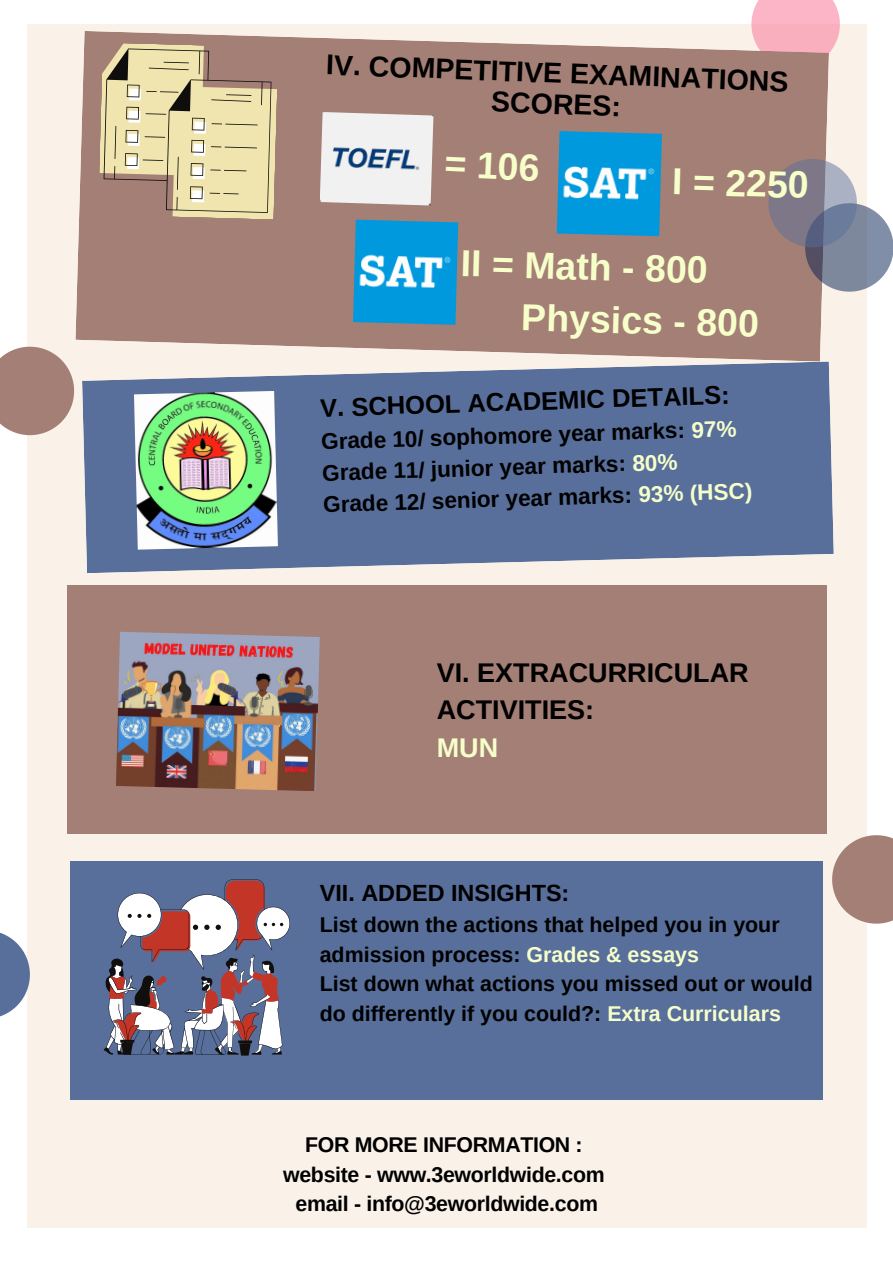
<style>
.page{position:relative;width:893px;height:1263px;background:#fff}
.page>*{position:absolute;margin:0;border:0;box-sizing:border-box;transform-origin:0 0}
.t1{font:700 37.5px "Arimo";color:#f6ffca}
.t2{font:700 28.5px/31px "Arimo";color:#000;text-align:center}
.t3{font:700 27px/37.7px "Arimo";color:#000}
.t4{font:700 27px "Arimo";color:#f6ffca}
.t5{font:700 25.5px "Arimo";color:#000}
.t6{font:700 23.4px "Arimo";color:#000}
.t7{font:700 22.5px "Arimo";color:#000}
.t8{font:700 21.38px/29.8px "Arimo";color:#000}
.t9{font:700 21.3px "Arimo";letter-spacing:-.015em;color:#000}
.s1{color:#f6ffca}
</style>
<div class="page">
<div style="left:27px;top:24px;width:839px;height:1203px;background:#faf2e9"></div>
<svg style="left:751px;top:0;width:89px;height:53px;background:#fbb8c8"></svg>
<svg style="left:75px;top:31px;width:754px;height:330px;background:#ac8a80"></svg>
<div style="left:67px;top:585px;width:760px;height:249px;background:#a47f75"></div>
<svg style="left:82px;top:361px;width:752px;height:212px;background:#6a7ea4"></svg>
<svg style="left:768px;top:159px;width:125px;height:133px"></svg>
<svg style="left:832px;top:835px;width:61px;height:89px"></svg>
<svg style="left:0;top:932px;width:30px;height:85px"></svg>
<svg style="left:0;top:347px;width:74px;height:88px;background:#b19187"></svg>
<img style="left:557px;top:131px;width:105px;height:105px">
<img style="left:134px;top:391px;width:144px;height:159px">
<div style="left:71px;top:861px;width:751px;height:239px;background:#586f9b"></div>
<svg style="left:104px;top:879px;width:186px;height:176px"></svg>
<svg style="left:98px;top:43px;width:180px;height:177px;background:#cfbe98"></svg>
<img style="left:353px;top:220px;width:105px;height:105px">
<img style="left:320px;top:112px;width:113px;height:94px">
<img style="left:116px;top:632px;width:204px;height:159px">
<p class="t2" style="left:327px;top:49px;width:464px;rotate:2deg">IV. COMPETITIVE EXAMINATIONS<br>SCORES:</p>
<p class="t1" style="left:446px;top:142px;width:96px;rotate:3deg">= 106</p>
<p class="t1" style="left:673px;top:160px;width:138px;rotate:2deg">I = 2250</p>
<p class="t1" style="left:462px;top:241px;width:249px;rotate:2deg">II = Math - 800</p>
<p class="t1" style="left:522px;top:295px;width:239px;rotate:2deg">Physics - 800</p>
<p class="t5" style="left:320px;top:394px;width:411px;rotate:-2deg">V. SCHOOL ACADEMIC DETAILS:</p>
<p class="t7" style="left:321px;top:429px;width:417px;rotate:-2deg">Grade 10/ sophomore year marks: <span class="s1">97%</span></p>
<p class="t7" style="left:322px;top:461px;width:357px;rotate:-2deg">Grade 11/ junior year marks: <span class="s1">80%</span></p>
<p class="t7" style="left:323px;top:492px;width:431px;rotate:-2deg">Grade 12/ senior year marks: <span class="s1">93% (HSC)</span></p>
<p class="t3" style="left:437px;top:653px;width:313px">VI. EXTRACURRICULAR<br>ACTIVITIES:</p>
<p class="t4" style="left:437px;top:733px;width:63px">MUN</p>
<p class="t6" style="left:320px;top:880px;width:251px">VII. ADDED INSIGHTS:</p>
<p class="t8" style="left:320px;top:909px;width:461px">List down the actions that helped you in your admission process: <span class="s1">Grades &amp; essays</span></p>
<p class="t8" style="left:320px;top:969px;width:495px">List down what actions you missed out or would do differently if you could?: <span class="s1">Extra Curriculars</span></p>
<p class="t9" style="left:305px;top:1132px;width:279px">FOR MORE INFORMATION :</p>
<p class="t9" style="left:283px;top:1162px;width:323px">website - www.3eworldwide.com</p>
<p class="t9" style="left:295px;top:1192px;width:304px">email - info@3eworldwide.com</p>
</div>
